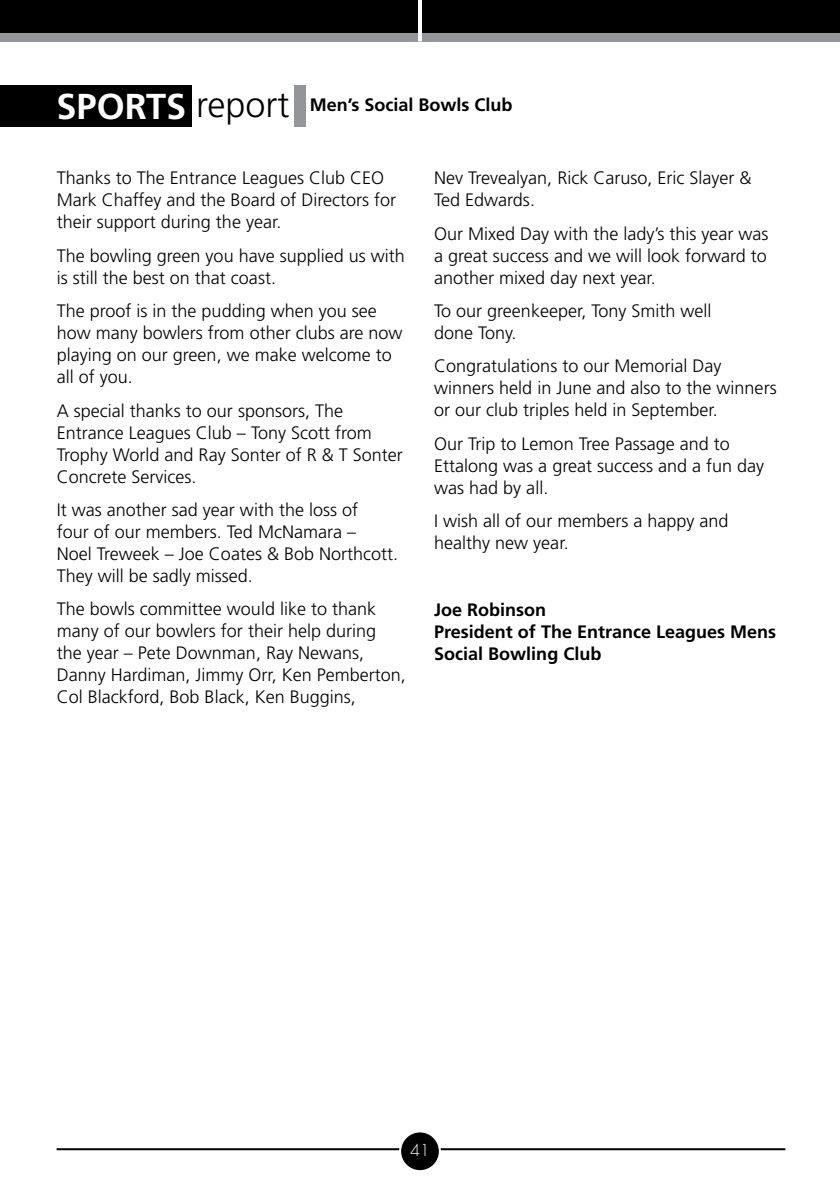
<style>
.page{position:relative;width:840px;height:1191px;background:#fff}
.page>*{position:absolute;margin:0;border:0;box-sizing:border-box;transform-origin:0 0}
.t1{font:300 18px/22px "Frutiger";color:#000}
.t2{font:700 18px/22px "Frutiger";color:#000}
.t3{font:300 16px "Futura";color:#fff}
.s1{font-size:36px;color:#fff}
.s2{font-weight:300;font-size:36px}
</style>
<div class="page">
<div style="left:0;top:11px;width:839px;height:30px;background:#939598"></div>
<hr style="left:57px;top:1148px;width:728px;height:2px;background:#000">
<div style="left:400px;top:1131px;width:39px;height:40px;background:#000;border-radius:50%"></div>
<div style="left:399px;top:1130px;width:41px;height:42px;border:2px solid #fff;border-radius:50%"></div>
<div style="left:0;top:0;width:839px;height:32px;background:#000"></div>
<hr style="left:418px;top:0;width:4px;height:41px;background:#fff">
<div style="left:0;top:85px;width:191px;height:42px;background:#000"></div>
<div style="left:294px;top:85px;width:11px;height:42px;background:#939598"></div>
<p class="t2" style="left:57px;top:94px;width:457px"><span class="s1">SPORTS</span> <span class="s2">report</span> Men’s Social Bowls Club</p>
<p class="t1" style="left:57px;top:167px;width:341px">Thanks to The Entrance Leagues Club CEO<br>Mark Chaffey and the Board of Directors for their support during the year.</p>
<p class="t1" style="left:57px;top:244px;width:349px">The bowling green you have supplied us with is still the best on that coast.</p>
<p class="t1" style="left:57px;top:300px;width:347px">The proof is in the pudding when you see how many bowlers from other clubs are now playing on our green, we make welcome to all of you.</p>
<p class="t1" style="left:57px;top:399px;width:347px">A special thanks to our sponsors, The Entrance Leagues Club – Tony Scott from Trophy World and Ray Sonter of R &amp; T Sonter Concrete Services.</p>
<p class="t1" style="left:57px;top:498px;width:343px">It was another sad year with the loss of<br>four of our members. Ted McNamara –<br>Noel Treweek – Joe Coates &amp; Bob Northcott.<br>They will be sadly missed.</p>
<p class="t1" style="left:57px;top:598px;width:350px">The bowls committee would like to thank many of our bowlers for their help during<br>the year – Pete Downman, Ray Newans, Danny Hardiman, Jimmy Orr, Ken Pemberton, Col Blackford, Bob Black, Ken Buggins,</p>
<p class="t1" style="left:434px;top:167px;width:319px">Nev Trevealyan, Rick Caruso, Eric Slayer &amp;<br>Ted Edwards.</p>
<p class="t1" style="left:434px;top:222px;width:336px;text-align:justify">Our Mixed Day with the lady’s this year was a great success and we will look forward to another mixed day next year.</p>
<p class="t1" style="left:434px;top:300px;width:279px">To our greenkeeper, Tony Smith well done Tony.</p>
<p class="t1" style="left:434px;top:355px;width:344px">Congratulations to our Memorial Day winners held in June and also to the winners or our club triples held in September.</p>
<p class="t1" style="left:434px;top:432px;width:331px">Our Trip to Lemon Tree Passage and to<br>Ettalong was a great success and a fun day was had by all.</p>
<p class="t1" style="left:434px;top:510px;width:296px">I wish all of our members a happy and healthy new year.</p>
<p class="t2" style="left:434px;top:598px;width:343px">Joe Robinson<br>President of The Entrance Leagues Mens<br>Social Bowling Club</p>
<p class="t3" style="left:410px;top:1139px;width:21px">41</p>
</div>
